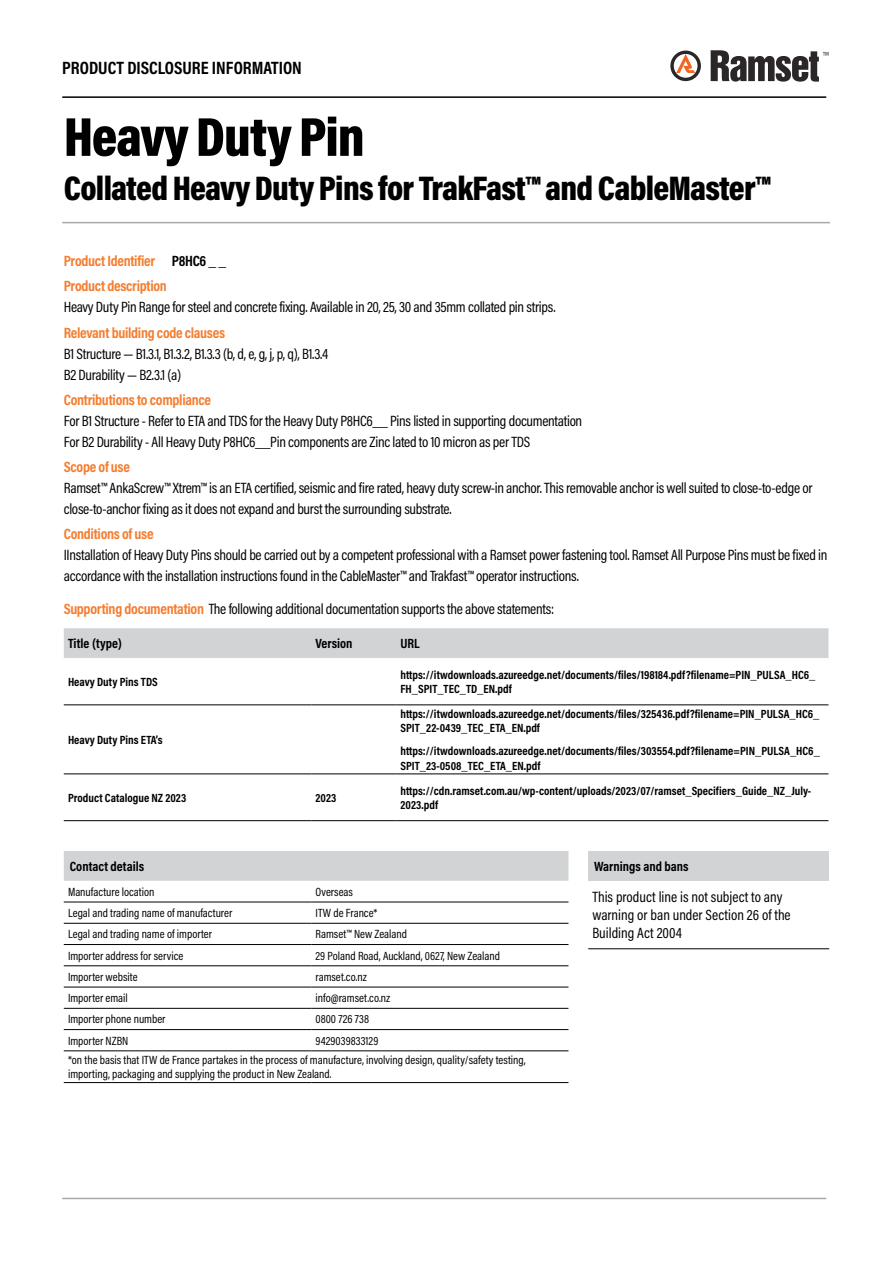
<style>
.page{position:relative;width:893px;height:1263px;background:#fff}
.page>*{position:absolute;margin:0;border:0;box-sizing:border-box;transform-origin:0 0}
.t1{font:900 55.5px "Acumin Pro Cond";letter-spacing:-.02em;color:#000}
.t2{font:900 34.5px "Acumin Pro Cond";letter-spacing:-.02em;color:#000}
.t3{font:700 18px "Acumin Pro Cond";color:#000}
.t4{font:15px/21px "Acumin Pro Cond";letter-spacing:-.02em;color:#000}
.t5{font:700 15px/25.2px "Acumin Pro Cond";letter-spacing:-.02em;color:#f47d30}
.t6{font:15px/18px "Acumin Pro Cond";color:#000}
.t7{font:700 13.5px "Acumin Pro Cond";color:#000}
.t8{font:700 12px/14.4px "Acumin Pro Cond";color:#000}
.t9{font:12px/19.4px "Acumin Pro Cond";color:#000}
.s1{color:#000}
.s2{font-weight:700;color:#f47d30}
</style>
<div class="page">
<svg style="left:670px;top:51px;width:31px;height:30px"></svg>
<svg style="left:711px;top:50px;width:117px;height:32px"></svg>
<hr style="left:62px;top:96px;width:764px;height:2px;background:#000">
<hr style="left:62px;top:222px;width:768px;height:1px;background:#a7a9ac">
<hr style="left:62px;top:1198px;width:764px;height:1px;background:#a7a9ac">
<div style="left:64px;top:628px;width:764px;height:30px;background:#d1d3d4"></div>
<hr style="left:64px;top:705px;width:247px;height:1px;background:#000">
<hr style="left:311px;top:705px;width:85px;height:1px;background:#000">
<hr style="left:396px;top:705px;width:432px;height:1px;background:#000">
<hr style="left:64px;top:774px;width:247px;height:1px;background:#000">
<hr style="left:311px;top:774px;width:85px;height:1px;background:#000">
<hr style="left:396px;top:774px;width:432px;height:1px;background:#000">
<hr style="left:64px;top:820px;width:247px;height:1px;background:#000">
<hr style="left:311px;top:820px;width:85px;height:1px;background:#000">
<hr style="left:396px;top:820px;width:432px;height:1px;background:#000">
<div style="left:64px;top:851px;width:504px;height:30px;background:#d1d3d4"></div>
<hr style="left:64px;top:902px;width:247px;height:1px;background:#000">
<hr style="left:311px;top:902px;width:257px;height:1px;background:#000">
<hr style="left:64px;top:923px;width:247px;height:1px;background:#000">
<hr style="left:311px;top:923px;width:257px;height:1px;background:#000">
<hr style="left:64px;top:944px;width:247px;height:1px;background:#000">
<hr style="left:311px;top:944px;width:257px;height:1px;background:#000">
<hr style="left:64px;top:965px;width:247px;height:1px;background:#000">
<hr style="left:311px;top:965px;width:257px;height:1px;background:#000">
<hr style="left:64px;top:987px;width:247px;height:1px;background:#000">
<hr style="left:311px;top:987px;width:257px;height:1px;background:#000">
<hr style="left:64px;top:1008px;width:247px;height:1px;background:#000">
<hr style="left:311px;top:1008px;width:257px;height:1px;background:#000">
<hr style="left:64px;top:1029px;width:247px;height:1px;background:#000">
<hr style="left:311px;top:1029px;width:257px;height:1px;background:#000">
<hr style="left:64px;top:1050px;width:247px;height:1px;background:#000">
<hr style="left:311px;top:1050px;width:257px;height:1px;background:#000">
<hr style="left:64px;top:1082px;width:247px;height:1px;background:#000">
<hr style="left:311px;top:1082px;width:257px;height:1px;background:#000">
<div style="left:588px;top:851px;width:241px;height:30px;background:#d1d3d4"></div>
<hr style="left:588px;top:948px;width:241px;height:1px;background:#000">
<p class="t3" style="left:62px;top:55px;width:241px">PRODUCT DISCLOSURE INFORMATION</p>
<h1 class="t1" style="left:64px;top:100px;width:302px">Heavy Duty Pin</h1>
<h2 class="t2" style="left:64px;top:166px;width:708px">Collated Heavy Duty Pins for TrakFast™ and CableMaster™</h2>
<p class="t5" style="left:64px;top:248px;width:164px">Product Identifier <span class="s1">P8HC6 _ _<br></span>Product description</p>
<p class="t4" style="left:64px;top:296px;width:493px">Heavy Duty Pin Range for steel and concrete fixing. Available in 20, 25, 30 and 35mm collated pin strips.</p>
<p class="t5" style="left:64px;top:319px;width:163px">Relevant building code clauses</p>
<p class="t4" style="left:64px;top:343px;width:266px">B1 Structure — B1.3.1, B1.3.2, B1.3.3 (b, d, e, g, j, p, q), B1.3.4<br>B2 Durability — B2.3.1 (a)</p>
<p class="t5" style="left:64px;top:387px;width:149px">Contributions to compliance</p>
<p class="t4" style="left:64px;top:410px;width:520px">For B1 Structure - Refer to ETA and TDS for the Heavy Duty P8HC6__ Pins listed in supporting documentation<br>For B2 Durability - All Heavy Duty P8HC6__Pin components are Zinc lated to 10 micron as per TDS</p>
<p class="t5" style="left:64px;top:454px;width:68px">Scope of use</p>
<p class="t4" style="left:64px;top:477px;width:750px">Ramset™ AnkaScrew™ Xtrem™ is an ETA certified, seismic and fire rated, heavy duty screw-in anchor. This removable anchor is well suited to close-to-edge or close-to-anchor fixing as it does not expand and burst the surrounding substrate.</p>
<p class="t5" style="left:64px;top:521px;width:91px">Conditions of use</p>
<p class="t4" style="left:64px;top:544px;width:765px">IInstallation of Heavy Duty Pins should be carried out by a competent professional with a Ramset power fastening tool. Ramset All Purpose Pins must be fixed in accordance with the installation instructions found in the CableMaster™ and Trakfast™ operator instructions.</p>
<p class="t4" style="left:64px;top:598px;width:492px"><span class="s2">Supporting documentation</span> The following additional documentation supports the above statements:</p>
<p class="t7" style="left:68px;top:635px;width:56px">Title (type)</p>
<p class="t7" style="left:315px;top:635px;width:39px">Version</p>
<p class="t7" style="left:401px;top:635px;width:21px">URL</p>
<p class="t8" style="left:68px;top:674px;width:91px">Heavy Duty Pins TDS</p>
<p class="t8" style="left:401px;top:667px;width:416px">https://itwdownloads.azureedge.net/documents/files/198184.pdf?filename=PIN_PULSA_HC6_<br>FH_SPIT_TEC_TD_EN.pdf</p>
<p class="t8" style="left:68px;top:732px;width:96px">Heavy Duty Pins ETA’s</p>
<p class="t8" style="left:401px;top:706px;width:420px">https://itwdownloads.azureedge.net/documents/files/325436.pdf?filename=PIN_PULSA_HC6_<br>SPIT_22-0439_TEC_ETA_EN.pdf</p>
<p class="t8" style="left:401px;top:743px;width:421px">https://itwdownloads.azureedge.net/documents/files/303554.pdf?filename=PIN_PULSA_HC6_<br>SPIT_23-0508_TEC_ETA_EN.pdf</p>
<p class="t8" style="left:68px;top:790px;width:120px">Product Catalogue NZ 2023</p>
<p class="t8" style="left:315px;top:790px;width:22px">2023</p>
<p class="t8" style="left:401px;top:783px;width:412px">https://cdn.ramset.com.au/wp-content/uploads/2023/07/ramset_Specifiers_Guide_NZ_July-<br>2023.pdf</p>
<p class="t7" style="left:70px;top:857px;width:76px">Contact details</p>
<p class="t9" style="left:68px;top:882px;width:88px">Manufacture location</p>
<p class="t9" style="left:315px;top:882px;width:39px">Overseas</p>
<p class="t9" style="left:68px;top:903px;width:166px">Legal and trading name of manufacturer</p>
<p class="t9" style="left:315px;top:903px;width:63px">ITW de France*</p>
<p class="t9" style="left:68px;top:924px;width:146px">Legal and trading name of importer</p>
<p class="t9" style="left:315px;top:924px;width:93px">Ramset™ New Zealand</p>
<p class="t9" style="left:68px;top:945px;width:117px">Importer address for service</p>
<p class="t9" style="left:315px;top:945px;width:186px">29 Poland Road, Auckland, 0627, New Zealand</p>
<p class="t9" style="left:68px;top:967px;width:71px">Importer website</p>
<p class="t9" style="left:315px;top:967px;width:53px">ramset.co.nz</p>
<p class="t9" style="left:68px;top:988px;width:61px">Importer email</p>
<p class="t9" style="left:315px;top:988px;width:76px">info@ramset.co.nz</p>
<p class="t9" style="left:68px;top:1009px;width:99px">Importer phone number</p>
<p class="t9" style="left:315px;top:1009px;width:55px">0800 726 738</p>
<p class="t9" style="left:68px;top:1030px;width:62px">Importer NZBN</p>
<p class="t9" style="left:68px;top:1030px;width:459px;text-indent:247px">9429039833129<br>*on the basis that ITW de France partakes in the process of manufacture, involving design, quality/safety testing,</p>
<p class="t9" style="left:68px;top:1064px;width:265px">importing, packaging and supplying the product in New Zealand.</p>
<p class="t7" style="left:594px;top:857px;width:96px">Warnings and bans</p>
<p class="t6" style="left:592px;top:888px;width:200px">This product line is not subject to any warning or ban under Section 26 of the<br>Building Act 2004</p>
</div>
